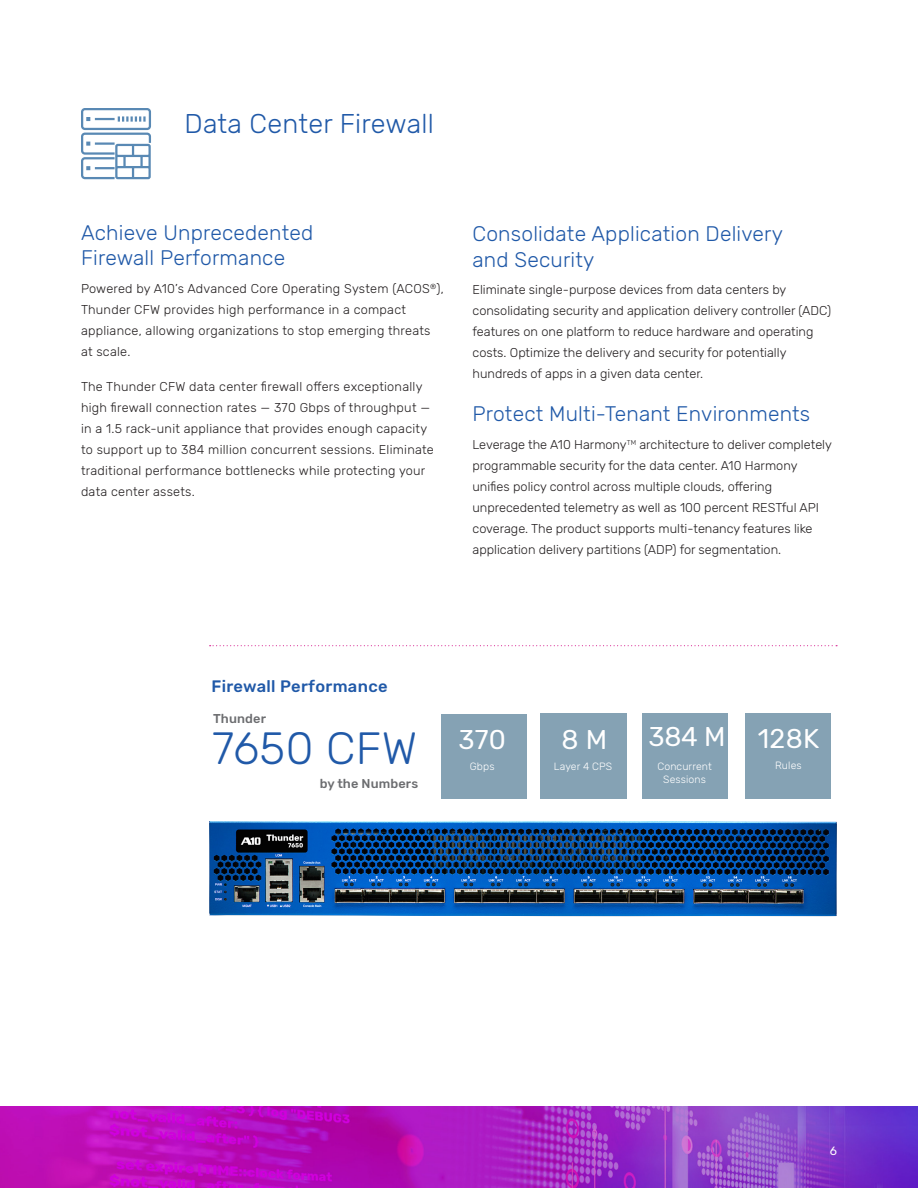
<style>
.page{position:relative;width:918px;height:1188px;background:#fff}
.page>*{position:absolute;margin:0;border:0;box-sizing:border-box;transform-origin:0 0}
.L2_Head{font:300 45px "Rubik";letter-spacing:.01em;color:#2059a8}
.L2_Head-2{font:300 27px "Rubik";letter-spacing:.01em;color:#2059a8}
.body_text{font:27px "Rubik";letter-spacing:.01em;color:#fff}
.L3_Head{font:300 21px/25.5px "Rubik";letter-spacing:.01em;color:#2059a8}
.Feature_List_H1{font:500 16.5px "Rubik";letter-spacing:.02em;color:#2059a8}
.body_text-2{font:300 12.75px/21px "Rubik";color:#231f20}
.body_text-3{font:300 12.75px/21px "Rubik";letter-spacing:.02em;color:#231f20}
.body_text-4{font:500 12.75px "Rubik";letter-spacing:.01em;color:#6c6d70}
.t1{font:12px "Rubik";color:#fff}
.body_text-5{font:300 10.5px/12.6px "Rubik";letter-spacing:.01em;color:#fff;text-align:center}
</style>
<div class="page">
<img style="left:0;top:1107px;width:918px;height:81px">
<svg style="left:81px;top:108px;width:70px;height:72px"></svg>
<div style="left:441px;top:714px;width:85px;height:84px;background:#85a2b4"></div>
<div style="left:540px;top:713px;width:87px;height:86px;background:#85a2b4"></div>
<div style="left:746px;top:713px;width:85px;height:85px;background:#85a2b4"></div>
<div style="left:642px;top:713px;width:86px;height:86px;background:#85a2b4"></div>
<svg style="left:210px;top:645px;width:627px;height:1px"></svg>
<img style="left:209px;top:821px;width:628px;height:95px">
<p class="L2_Head-2" style="left:184px;top:109px;width:251px">Data Center Firewall</p>
<p class="L3_Head" style="left:81px;top:220px;width:234px">Achieve Unprecedented<br>Firewall Performance</p>
<p class="body_text-3" style="left:81px;top:279px;width:364px">Powered by A10’s Advanced Core Operating System (ACOS<sup>®</sup>), Thunder CFW provides high performance in a compact appliance, allowing organizations to stop emerging threats at scale.</p>
<p class="body_text-3" style="left:81px;top:376px;width:354px">The Thunder CFW data center firewall offers exceptionally high firewall connection rates — 370 Gbps of throughput — in a 1.5 rack-unit appliance that provides enough capacity to support up to 384 million concurrent sessions. Eliminate traditional performance bottlenecks while protecting your data center assets.</p>
<p class="L3_Head" style="left:472px;top:222px;width:312px">Consolidate Application Delivery and Security</p>
<p class="body_text-2" style="left:472px;top:280px;width:360px">Eliminate single-purpose devices from data centers by consolidating security and application delivery controller (ADC) features on one platform to reduce hardware and operating costs. Optimize the delivery and security for potentially hundreds of apps in a given data center.</p>
<p class="L3_Head" style="left:472px;top:402px;width:339px">Protect Multi-Tenant Environments</p>
<p class="body_text-2" style="left:472px;top:434px;width:361px">Leverage the A10 Harmony<sup>TM</sup> architecture to deliver completely programmable security for the data center. A10 Harmony unifies policy control across multiple clouds, offering unprecedented telemetry as well as 100 percent RESTful API coverage. The product supports multi-tenancy features like application delivery partitions (ADP) for segmentation.</p>
<p class="Feature_List_H1" style="left:212px;top:677px;width:178px">Firewall Performance</p>
<p class="body_text-4" style="left:213px;top:712px;width:54px">Thunder</p>
<p class="L2_Head" style="left:212px;top:723px;width:207px">7650 CFW</p>
<p class="body_text-4" style="left:320px;top:776px;width:100px">by the Numbers</p>
<p class="body_text" style="left:458px;top:724px;width:49px">370</p>
<p class="body_text-5" style="left:470px;top:761px;width:26px">Gbps</p>
<p class="body_text" style="left:561px;top:724px;width:47px">8 M</p>
<p class="body_text-5" style="left:554px;top:761px;width:60px">Layer 4 CPS</p>
<p class="body_text" style="left:649px;top:721px;width:78px">384 M</p>
<p class="body_text-5" style="left:657px;top:760px;width:56px">Concurrent<br>Sessions</p>
<p class="body_text" style="left:758px;top:723px;width:63px">128K</p>
<p class="body_text-5" style="left:775px;top:760px;width:28px">Rules</p>
<p class="t1" style="left:830px;top:1144px;width:9px">6</p>
</div>
